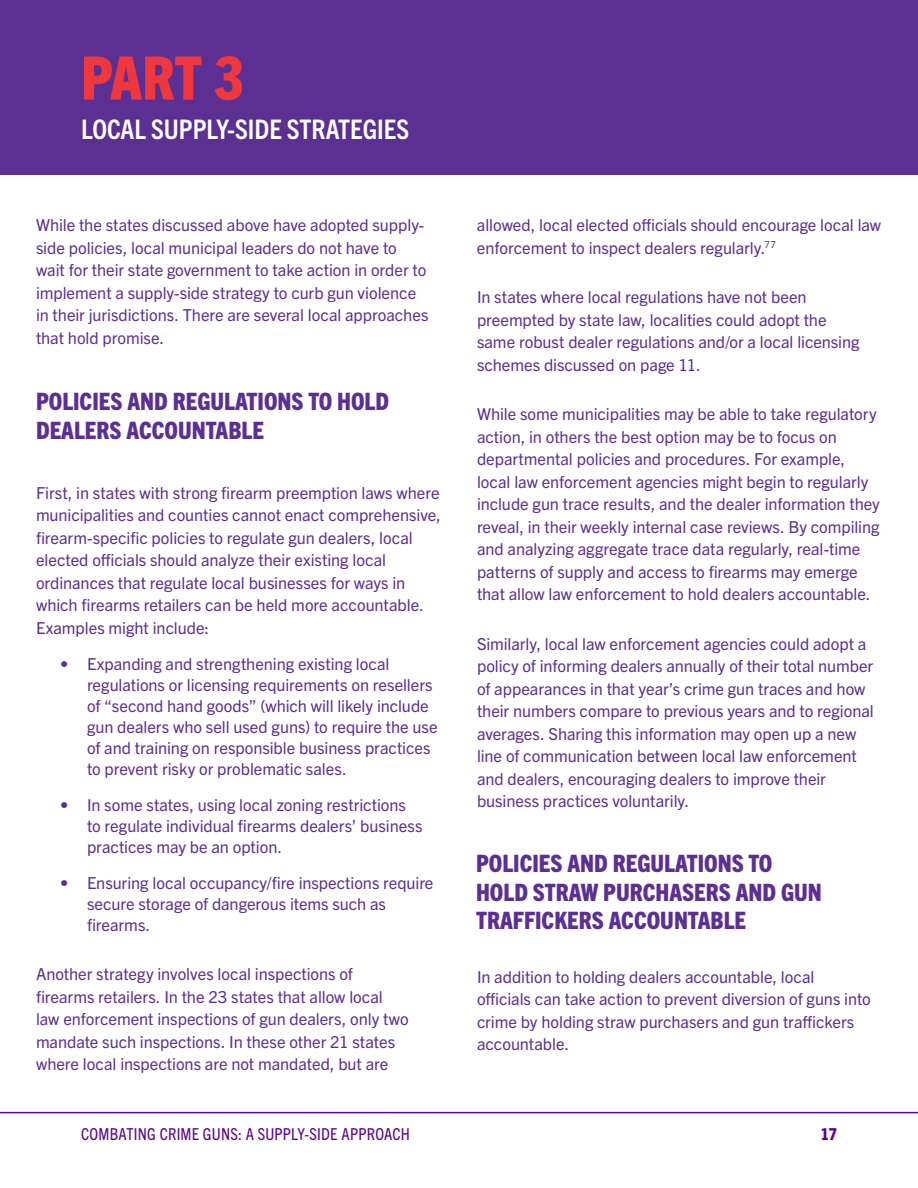
<style>
.page{position:relative;width:918px;height:1188px;background:#fff}
.page>*{position:absolute;margin:0;border:0;box-sizing:border-box;transform-origin:0 0}
.t1{font:800 condensed 60px "Trade Gothic Next LT Pro";color:#ef373e}
.t2{font:700 condensed 27px "Trade Gothic Next LT Pro";color:#fff}
.t3{font:800 condensed 24px/28.8px "Trade Gothic Next LT Pro";color:#5c2f92}
.t4{font:16.5px/22.5px "Trade Gothic Next LT Pro";letter-spacing:-.005em;color:#5c2f92}
.t5{font:condensed 16.5px "Trade Gothic Next LT Pro";letter-spacing:.015em;color:#5c068c}
.t6{font:800 condensed 16.5px "Trade Gothic Next LT Pro";color:#5c068c}
</style>
<div class="page">
<hr style="left:0;top:1112px;width:918px;height:1px;background:#5c068c">
<div style="left:0;top:0;width:918px;height:174px;background:#5c2f92"></div>
<h1 class="t1" style="left:81px;top:37px;width:165px">PART 3</h1>
<h2 class="t2" style="left:81px;top:111px;width:330px">LOCAL SUPPLY-SIDE STRATEGIES</h2>
<p class="t4" style="left:36px;top:213px;width:394px">While the states discussed above have adopted supply&shy;side policies, local municipal leaders do not have to wait for their state government to take action in order to implement a supply-side strategy to curb gun violence in their jurisdictions. There are several local approaches that hold promise.</p>
<h3 class="t3" style="left:36px;top:386px;width:355px">POLICIES AND REGULATIONS TO HOLD<br>DEALERS ACCOUNTABLE</h3>
<p class="t4" style="left:36px;top:480px;width:406px">First, in states with strong firearm preemption laws where municipalities and counties cannot enact comprehensive, firearm-specific policies to regulate gun dealers, local elected officials should analyze their existing local ordinances that regulate local businesses for ways in which firearms retailers can be held more accountable.<br>Examples might include:</p>
<p class="t4" style="left:87px;top:652px;width:352px;line-height:21px;text-indent:-27px">• Expanding and strengthening existing local regulations or licensing requirements on resellers of “second hand goods” (which will likely include gun dealers who sell used guns) to require the use of and training on responsible business practices to prevent risky or problematic sales.</p>
<p class="t4" style="left:87px;top:793px;width:337px;line-height:21px;text-indent:-27px">• In some states, using local zoning restrictions to regulate individual firearms dealers’ business practices may be an option.</p>
<p class="t4" style="left:87px;top:871px;width:348px;line-height:21px;text-indent:-27px">• Ensuring local occupancy/fire inspections require secure storage of dangerous items such as firearms.</p>
<p class="t4" style="left:36px;top:962px;width:374px">Another strategy involves local inspections of firearms retailers. In the 23 states that allow local law enforcement inspections of gun dealers, only two mandate such inspections. In these other 21 states where local inspections are not mandated, but are</p>
<p class="t4" style="left:477px;top:213px;width:406px">allowed, local elected officials should encourage local law enforcement to inspect dealers regularly.<sup>77</sup></p>
<p class="t4" style="left:477px;top:285px;width:384px">In states where local regulations have not been preempted by state law, localities could adopt the same robust dealer regulations and/or a local licensing schemes discussed on page 11.</p>
<p class="t4" style="left:477px;top:402px;width:404px">While some municipalities may be able to take regulatory action, in others the best option may be to focus on departmental policies and procedures. For example, local law enforcement agencies might begin to regularly include gun trace results, and the dealer information they reveal, in their weekly internal case reviews. By compiling and analyzing aggregate trace data regularly, real-time patterns of supply and access to firearms may emerge that allow law enforcement to hold dealers accountable.</p>
<p class="t4" style="left:477px;top:631px;width:398px">Similarly, local law enforcement agencies could adopt a policy of informing dealers annually of their total number of appearances in that year’s crime gun traces and how their numbers compare to previous years and to regional averages. Sharing this information may open up a new line of communication between local law enforcement and dealers, encouraging dealers to improve their business practices voluntarily.</p>
<h3 class="t3" style="left:476px;top:847px;width:347px">POLICIES AND REGULATIONS TO<br>HOLD STRAW PURCHASERS AND GUN<br>TRAFFICKERS ACCOUNTABLE</h3>
<p class="t4" style="left:477px;top:965px;width:395px">In addition to holding dealers accountable, local officials can take action to prevent diversion of guns into crime by holding straw purchasers and gun traffickers accountable.</p>
<p class="t5" style="left:81px;top:1122px;width:331px">COMBATING CRIME GUNS: A SUPPLY-SIDE APPROACH</p>
<p class="t6" style="left:821px;top:1122px;width:18px">17</p>
</div>
